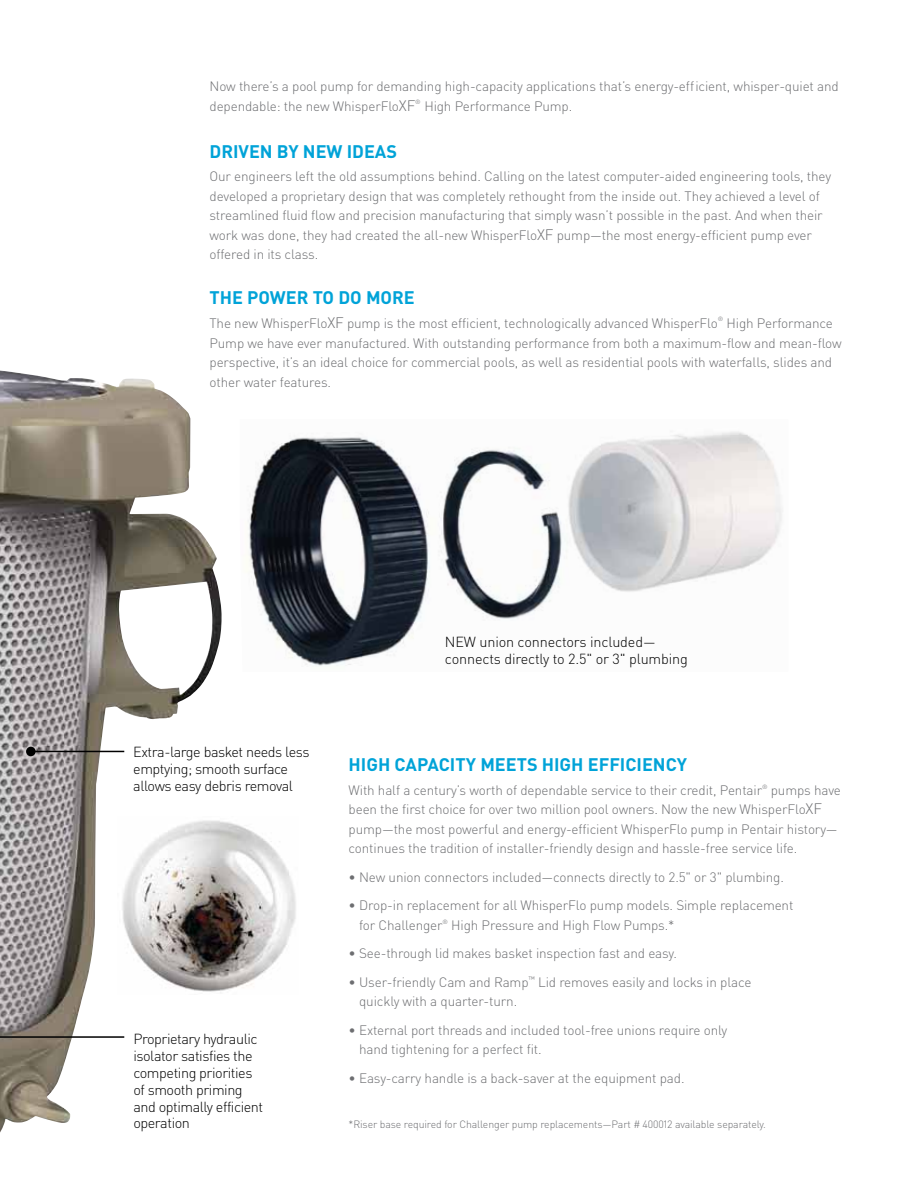
<style>
.page{position:relative;width:918px;height:1188px;background:#fff}
.page>*{position:absolute;margin:0;border:0;box-sizing:border-box;transform-origin:0 0}
.t1{font:700 18px "DIN Pro";color:#00a3d8}
.t2{font:300 14.4px/16.8px "DIN Pro";letter-spacing:-.03em;color:#000}
.t3{font:300 14.4px/16.8px "DIN Pro";letter-spacing:-.01em;color:#000}
.t4{font:300 13.5px/19.5px "DIN Pro";letter-spacing:-.01em;color:#6d6e71}
.t5{font:300 10.5px "DIN Pro";letter-spacing:-.01em;color:#6d6e71}
.t6{font:300 6.15px "DIN Pro";color:#6d6e71}
.s1{font-size:15px}
</style>
<div class="page">
<img style="left:248px;top:431px;width:535px;height:235px">
<img style="left:0;top:371px;width:222px;height:762px">
<img style="left:118px;top:817px;width:178px;height:178px">
<hr style="left:32px;top:751px;width:92px;height:1px;background:#000">
<div style="left:26px;top:747px;width:10px;height:9px;background:#000;border-radius:50%"></div>
<hr style="left:0;top:1036px;width:124px;height:2px;background:#000">
<p class="t4" style="left:210px;top:76px;width:631px">Now there’s a pool pump for demanding high-capacity applications that’s energy-efficient, whisper-quiet and dependable: the new WhisperFlo<span class="s1">XF</span></p>
<p class="t6" style="left:415px;top:97px;width:7px">®</p>
<p class="t4" style="left:424px;top:95px;width:149px">High Performance Pump.</p>
<h1 class="t1" style="left:210px;top:136px;width:189px">DRIVEN BY NEW IDEAS</h1>
<p class="t4" style="left:210px;top:166px;width:623px">Our engineers left the old assumptions behind. Calling on the latest computer-aided engineering tools, they developed a proprietary design that was completely rethought from the inside out. They achieved a level of streamlined fluid flow and precision manufacturing that simply wasn’t possible in the past. And when their work was done, they had created the all-new WhisperFlo<span class="s1">XF</span> pump—the most energy-efficient pump ever offered in its class.</p>
<h1 class="t1" style="left:210px;top:283px;width:207px">THE POWER TO DO MORE</h1>
<p class="t4" style="left:210px;top:312px;width:510px">The new WhisperFlo<span class="s1">XF</span> pump is the most efficient, technologically advanced WhisperFlo</p>
<p class="t6" style="left:718px;top:314px;width:7px">®</p>
<p class="t4" style="left:210px;top:312px;width:634px;text-indent:517px">High Performance Pump we have ever manufactured. With outstanding performance from both a maximum-flow and mean-flow perspective, it’s an ideal choice for commercial pools, as well as residential pools with waterfalls, slides and other water features.</p>
<p class="t2" style="left:133px;top:742px;width:178px">Extra-large basket needs less emptying; smooth surface allows easy debris removal</p>
<p class="t2" style="left:133px;top:1029px;width:131px">Proprietary hydraulic isolator satisfies the competing priorities of smooth priming and optimally efficient operation</p>
<p class="t3" style="left:445px;top:632px;width:244px">NEW union connectors included— connects directly to 2.5" or 3" plumbing</p>
<h1 class="t1" style="left:349px;top:749px;width:340px">HIGH CAPACITY MEETS HIGH EFFICIENCY</h1>
<p class="t4" style="left:349px;top:779px;width:415px">With half a century’s worth of dependable service to their credit, Pentair</p>
<p class="t6" style="left:762px;top:782px;width:7px">®</p>
<p class="t4" style="left:349px;top:779px;width:494px;text-indent:422px">pumps have been the first choice for over two million pool owners. Now the new WhisperFlo<span class="s1">XF </span>pump—the most powerful and energy-efficient WhisperFlo pump in Pentair history— continues the tradition of installer-friendly design and hassle-free service life.</p>
<p class="t4" style="left:349px;top:866px;width:437px">• New union connectors included—connects directly to 2.5" or 3" plumbing.</p>
<p class="t4" style="left:359px;top:894px;width:436px;text-indent:-11px">• Drop-in replacement for all WhisperFlo pump models. Simple replacement for Challenger</p>
<p class="t6" style="left:443px;top:917px;width:7px">®</p>
<p class="t4" style="left:451px;top:914px;width:225px">High Pressure and High Flow Pumps.*</p>
<p class="t4" style="left:349px;top:942px;width:330px">• See-through lid makes basket inspection fast and easy.</p>
<p class="t4" style="left:359px;top:971px;width:394px;text-indent:-11px">• User-friendly Cam and Ramp<sup>™</sup> Lid removes easily and locks in place quickly with a quarter-turn.</p>
<p class="t4" style="left:359px;top:1019px;width:370px;text-indent:-11px">• External port threads and included tool-free unions require only hand tightening for a perfect fit.</p>
<p class="t4" style="left:349px;top:1067px;width:337px">• Easy-carry handle is a back-saver at the equipment pad.</p>
<p class="t5" style="left:349px;top:1116px;width:419px">*Riser base required for Challenger pump replacements—Part # 400012 available separately.</p>
</div>
